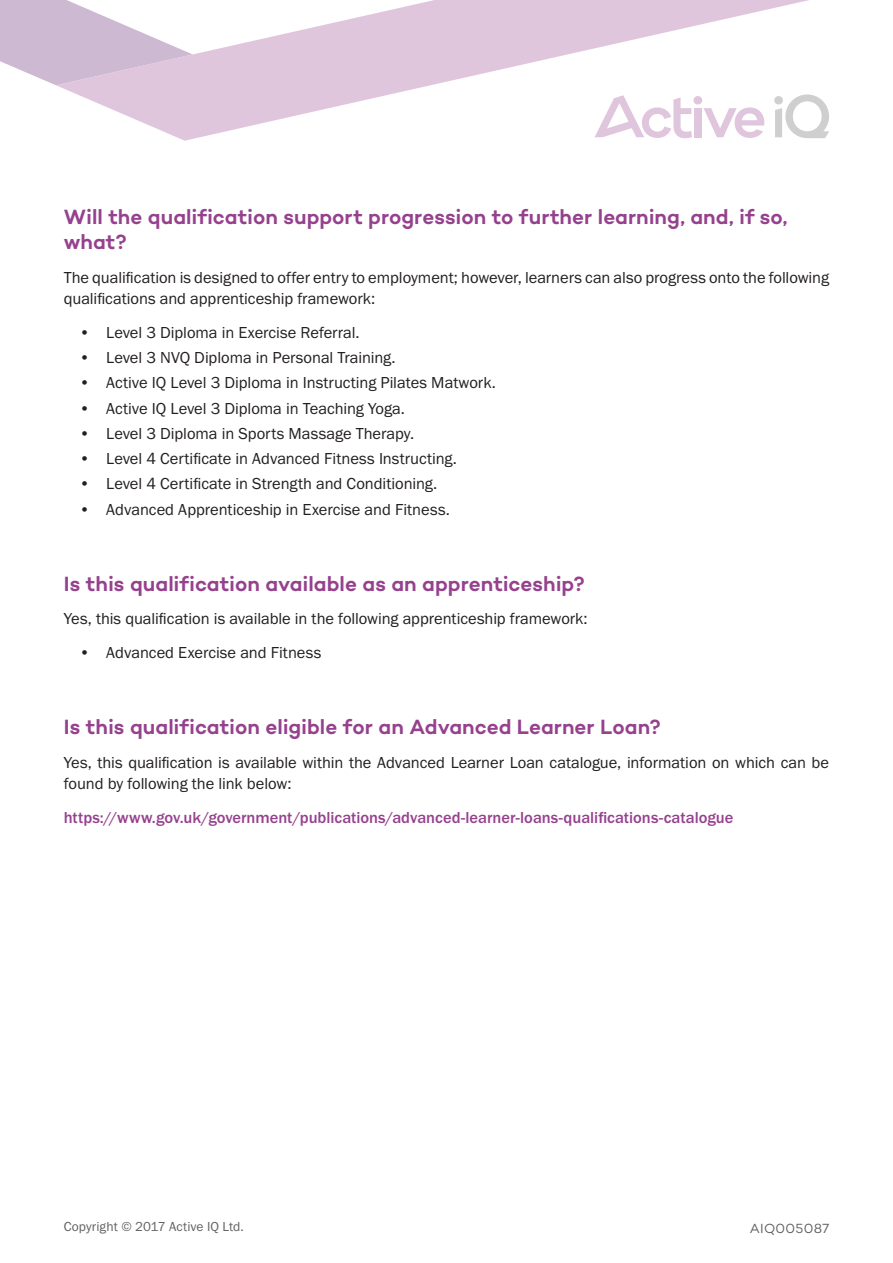
<style>
.page{position:relative;width:893px;height:1263px;background:#fff}
.page>*{position:absolute;margin:0;border:0;box-sizing:border-box;transform-origin:0 0}
.t1{font:600 21px/25.2px "Campton";color:#96418e}
.t2{font:16.5px/21px "Franklin Gothic URW Boo";letter-spacing:-.005em;color:#231f20}
.t3{font:500 16.5px "Franklin Gothic URW";color:#96418e}
.t4{font:13.5px "Franklin Gothic URW Boo";letter-spacing:.005em;color:#616164}
.t5{font:13.5px "Campton";letter-spacing:.02em;color:#616164}
</style>
<div class="page">
<svg style="left:56px;top:0;width:773px;height:141px"></svg>
<svg style="left:0;top:0;width:193px;height:85px"></svg>
<p class="t1" style="left:64px;top:204px;width:725px">Will the qualification support progression to further learning, and, if so, what?</p>
<p class="t2" style="left:64px;top:267px;width:767px">The qualification is designed to offer entry to employment; however, learners can also progress onto the following qualifications and apprenticeship framework:</p>
<p class="t2" style="left:79px;top:321px;width:282px">• Level 3 Diploma in Exercise Referral.</p>
<p class="t2" style="left:79px;top:347px;width:318px">• Level 3 NVQ Diploma in Personal Training.</p>
<p class="t2" style="left:79px;top:372px;width:418px">• Active IQ Level 3 Diploma in Instructing Pilates Matwork.</p>
<p class="t2" style="left:79px;top:397px;width:327px">• Active IQ Level 3 Diploma in Teaching Yoga.</p>
<p class="t2" style="left:79px;top:422px;width:336px">• Level 3 Diploma in Sports Massage Therapy.</p>
<p class="t2" style="left:79px;top:448px;width:379px">• Level 4 Certificate in Advanced Fitness Instructing.</p>
<p class="t2" style="left:79px;top:473px;width:359px">• Level 4 Certificate in Strength and Conditioning.</p>
<p class="t2" style="left:79px;top:498px;width:372px">• Advanced Apprenticeship in Exercise and Fitness.</p>
<p class="t1" style="left:64px;top:570px;width:522px">Is this qualification available as an apprenticeship?</p>
<p class="t2" style="left:64px;top:608px;width:525px">Yes, this qualification is available in the following apprenticeship framework:</p>
<p class="t2" style="left:79px;top:642px;width:244px">• Advanced Exercise and Fitness</p>
<p class="t1" style="left:64px;top:714px;width:598px">Is this qualification eligible for an Advanced Learner Loan?</p>
<p class="t2" style="left:64px;top:751px;width:767px">Yes, this qualification is available within the Advanced Learner Loan catalogue, information on which can be found by following the link below:</p>
<p class="t3" style="left:64px;top:807px;width:671px">https://www.gov.uk/government/publications/advanced-learner-loans-qualifications-catalogue</p>
<p class="t4" style="left:64px;top:1218px;width:182px">Copyright © 2017 Active IQ Ltd.</p>
<p class="t5" style="left:750px;top:1220px;width:81px">AIQ005087</p>
</div>
